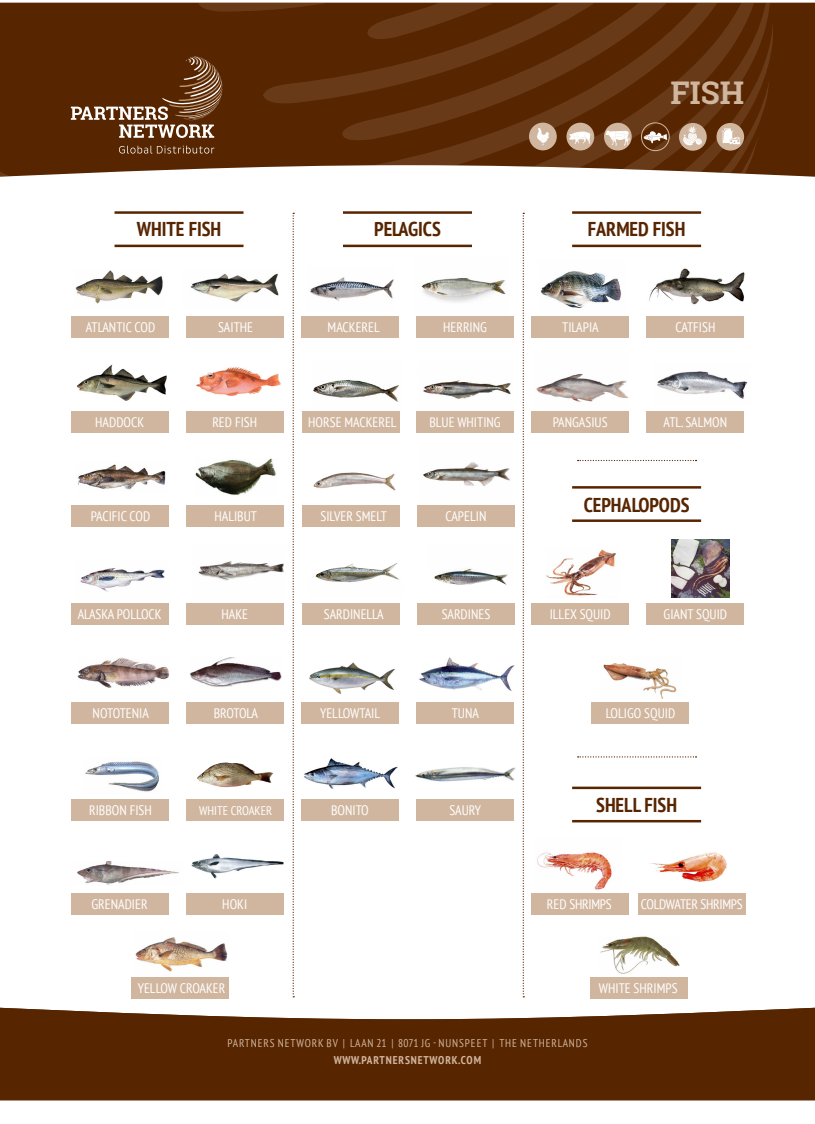
<style>
.page{position:relative;width:815px;height:1124px;background:#fff}
.page>*{position:absolute;margin:0;border:0;box-sizing:border-box;transform-origin:0 0}
.t1{font:700 31.25px "Roboto Slab";color:#d1b69f}
.t2{font:700 condensed 20px "PT Sans";color:#572500}
.t3{font:condensed 13.75px "PT Sans";color:#fff}
.t4{font:condensed 13.75px "PT Sans";letter-spacing:-.02em;color:#fff}
.t5{font:condensed 13.75px "PT Sans";letter-spacing:-.03em;color:#fff}
.t6{font:condensed 12.5px "PT Sans";color:#fff}
.t7{font:condensed 11.25px "PT Sans";letter-spacing:.08em;color:#d1b69f}
.t8{font:700 condensed 11.25px "PT Sans";letter-spacing:.08em;color:#d1b69f}
</style>
<div class="page">
<div style="left:0;top:3px;width:806px;height:174px;background:#572500"></div>
<svg style="left:59px;top:3px;width:728px;height:174px;background:#5d2d0a"></svg>
<svg style="left:253px;top:15px;width:520px;height:162px;background:#5c2b07"></svg>
<svg style="left:190px;top:74px;width:580px;height:103px;background:#663816"></svg>
<svg style="left:119px;top:146px;width:95px;height:7px"></svg>
<svg style="left:71px;top:56px;width:154px;height:82px;background:#704525"></svg>
<img style="left:423px;top:462px;width:87px;height:25px">
<img style="left:536px;top:373px;width:93px;height:29px">
<img style="left:540px;top:270px;width:81px;height:38px">
<img style="left:649px;top:268px;width:96px;height:37px">
<div style="left:71px;top:316px;width:97px;height:22px;background:#d1b69f"></div>
<div style="left:186px;top:316px;width:97px;height:22px;background:#d1b69f"></div>
<img style="left:190px;top:273px;width:89px;height:29px">
<img style="left:75px;top:270px;width:88px;height:34px">
<div style="left:71px;top:411px;width:97px;height:21px;background:#d1b69f"></div>
<div style="left:186px;top:411px;width:97px;height:21px;background:#d1b69f"></div>
<div style="left:71px;top:603px;width:97px;height:21px;background:#d1b69f"></div>
<div style="left:186px;top:603px;width:97px;height:21px;background:#d1b69f"></div>
<div style="left:71px;top:701px;width:97px;height:22px;background:#d1b69f"></div>
<div style="left:186px;top:701px;width:97px;height:22px;background:#d1b69f"></div>
<div style="left:71px;top:799px;width:97px;height:21px;background:#d1b69f"></div>
<div style="left:186px;top:799px;width:97px;height:21px;background:#d1b69f"></div>
<img style="left:77px;top:364px;width:90px;height:36px">
<img style="left:310px;top:277px;width:84px;height:24px">
<img style="left:421px;top:278px;width:85px;height:24px">
<svg style="left:293px;top:213px;width:1px;height:784px"></svg>
<svg style="left:523px;top:213px;width:1px;height:784px"></svg>
<img style="left:80px;top:568px;width:85px;height:24px">
<div style="left:71px;top:505px;width:97px;height:21px;background:#d1b69f"></div>
<div style="left:186px;top:505px;width:97px;height:21px;background:#d1b69f"></div>
<img style="left:191px;top:854px;width:92px;height:24px">
<img style="left:198px;top:561px;width:86px;height:20px">
<div style="left:71px;top:892px;width:97px;height:22px;background:#d1b69f"></div>
<div style="left:186px;top:892px;width:97px;height:22px;background:#d1b69f"></div>
<img style="left:135px;top:937px;width:93px;height:35px">
<div style="left:131px;top:977px;width:98px;height:21px;background:#d1b69f"></div>
<div style="left:301px;top:316px;width:98px;height:22px;background:#d1b69f"></div>
<div style="left:416px;top:316px;width:98px;height:22px;background:#d1b69f"></div>
<div style="left:531px;top:316px;width:98px;height:22px;background:#d1b69f"></div>
<div style="left:647px;top:316px;width:97px;height:22px;background:#d1b69f"></div>
<img style="left:313px;top:379px;width:86px;height:23px">
<img style="left:313px;top:472px;width:83px;height:19px">
<div style="left:302px;top:603px;width:98px;height:21px;background:#d1b69f"></div>
<div style="left:417px;top:603px;width:98px;height:21px;background:#d1b69f"></div>
<img style="left:304px;top:758px;width:93px;height:31px">
<img style="left:419px;top:657px;width:95px;height:34px">
<img style="left:415px;top:767px;width:101px;height:15px">
<div style="left:301px;top:701px;width:98px;height:22px;background:#d1b69f"></div>
<div style="left:301px;top:799px;width:98px;height:21px;background:#d1b69f"></div>
<div style="left:416px;top:701px;width:98px;height:22px;background:#d1b69f"></div>
<div style="left:416px;top:799px;width:98px;height:21px;background:#d1b69f"></div>
<div style="left:647px;top:411px;width:97px;height:21px;background:#d1b69f"></div>
<img style="left:546px;top:549px;width:70px;height:47px">
<img style="left:671px;top:539px;width:59px;height:58px">
<div style="left:531px;top:603px;width:98px;height:21px;background:#d1b69f"></div>
<div style="left:647px;top:603px;width:97px;height:21px;background:#d1b69f"></div>
<img style="left:603px;top:663px;width:74px;height:35px">
<div style="left:592px;top:701px;width:97px;height:22px;background:#d1b69f"></div>
<img style="left:651px;top:852px;width:76px;height:30px">
<img style="left:537px;top:852px;width:75px;height:38px">
<div style="left:531px;top:892px;width:98px;height:22px;background:#d1b69f"></div>
<div style="left:638px;top:892px;width:107px;height:22px;background:#d1b69f"></div>
<img style="left:600px;top:936px;width:80px;height:38px">
<div style="left:590px;top:977px;width:97px;height:21px;background:#d1b69f"></div>
<svg style="left:578px;top:460px;width:119px;height:1px"></svg>
<svg style="left:578px;top:756px;width:119px;height:1px"></svg>
<div style="left:716px;top:123px;width:28px;height:28px;background:#d1b69f;border-radius:50%"></div>
<div style="left:641px;top:122px;width:29px;height:29px;border:1px solid #d1b69f;border-radius:50%"></div>
<div style="left:566px;top:123px;width:28px;height:27px;background:#d1b69f;border-radius:50%"></div>
<div style="left:529px;top:123px;width:28px;height:27px;background:#d1b69f;border-radius:50%"></div>
<div style="left:604px;top:123px;width:28px;height:27px;background:#d1b69f;border-radius:50%"></div>
<div style="left:679px;top:123px;width:28px;height:28px;background:#d1b69f;border-radius:50%"></div>
<svg style="left:414px;top:126px;width:346px;height:51px"></svg>
<svg style="left:0;top:1007px;width:815px;height:93px;background:#653715"></svg>
<hr style="left:572px;top:519px;width:129px;height:3px;background:#572500">
<hr style="left:572px;top:486px;width:129px;height:2px;background:#572500">
<hr style="left:572px;top:244px;width:129px;height:3px;background:#572500">
<hr style="left:572px;top:211px;width:129px;height:3px;background:#572500">
<hr style="left:343px;top:244px;width:129px;height:3px;background:#572500">
<hr style="left:343px;top:211px;width:129px;height:3px;background:#572500">
<hr style="left:115px;top:244px;width:129px;height:3px;background:#572500">
<hr style="left:115px;top:211px;width:129px;height:3px;background:#572500">
<hr style="left:572px;top:819px;width:129px;height:3px;background:#572500">
<hr style="left:572px;top:786px;width:129px;height:3px;background:#572500">
<img style="left:195px;top:458px;width:82px;height:37px">
<img style="left:78px;top:464px;width:88px;height:26px">
<img style="left:85px;top:761px;width:74px;height:31px">
<img style="left:197px;top:762px;width:76px;height:25px">
<img style="left:189px;top:657px;width:93px;height:30px">
<img style="left:77px;top:657px;width:92px;height:30px">
<img style="left:77px;top:861px;width:102px;height:24px">
<img style="left:423px;top:380px;width:88px;height:19px">
<div style="left:302px;top:411px;width:98px;height:21px;background:#d1b69f"></div>
<div style="left:531px;top:411px;width:98px;height:21px;background:#d1b69f"></div>
<div style="left:416px;top:411px;width:98px;height:21px;background:#d1b69f"></div>
<div style="left:302px;top:505px;width:98px;height:21px;background:#d1b69f"></div>
<div style="left:417px;top:505px;width:98px;height:21px;background:#d1b69f"></div>
<img style="left:315px;top:563px;width:84px;height:19px">
<img style="left:434px;top:568px;width:74px;height:17px">
<img style="left:657px;top:371px;width:91px;height:28px">
<img style="left:309px;top:662px;width:86px;height:32px">
<img style="left:196px;top:366px;width:85px;height:30px">
<p class="t1" style="left:671px;top:71px;width:75px">FISH</p>
<p class="t2" style="left:137px;top:216px;width:86px">WHITE FISH</p>
<p class="t2" style="left:374px;top:216px;width:68px">PELAGICS</p>
<p class="t2" style="left:588px;top:216px;width:99px">FARMED FISH</p>
<p class="t3" style="left:86px;top:319px;width:71px">ATLANTIC COD</p>
<p class="t3" style="left:218px;top:319px;width:37px">SAITHE</p>
<p class="t3" style="left:328px;top:319px;width:54px">MACKEREL</p>
<p class="t3" style="left:443px;top:319px;width:45px">HERRING</p>
<p class="t3" style="left:562px;top:319px;width:38px">TILAPIA</p>
<p class="t3" style="left:675px;top:319px;width:41px">CATFISH</p>
<p class="t3" style="left:95px;top:413px;width:50px">HADDOCK</p>
<p class="t3" style="left:212px;top:413px;width:46px">RED FISH</p>
<p class="t3" style="left:308px;top:413px;width:90px">HORSE MACKEREL</p>
<p class="t3" style="left:429px;top:413px;width:73px">BLUE WHITING</p>
<p class="t3" style="left:553px;top:413px;width:56px">PANGASIUS</p>
<p class="t3" style="left:664px;top:413px;width:65px">ATL. SALMON</p>
<p class="t3" style="left:91px;top:507px;width:61px">PACIFIC COD</p>
<p class="t3" style="left:215px;top:507px;width:44px">HALIBUT</p>
<p class="t3" style="left:320px;top:507px;width:68px">SILVER SMELT</p>
<p class="t3" style="left:446px;top:507px;width:42px">CAPELIN</p>
<p class="t2" style="left:584px;top:491px;width:107px">CEPHALOPODS</p>
<p class="t3" style="left:78px;top:605px;width:85px">ALASKA POLLOCK</p>
<p class="t3" style="left:221px;top:605px;width:28px">HAKE</p>
<p class="t3" style="left:324px;top:605px;width:61px">SARDINELLA</p>
<p class="t3" style="left:442px;top:605px;width:50px">SARDINES</p>
<p class="t3" style="left:550px;top:605px;width:62px">ILLEX SQUID</p>
<p class="t3" style="left:664px;top:605px;width:65px">GIANT SQUID</p>
<p class="t3" style="left:93px;top:704px;width:58px">NOTOTENIA</p>
<p class="t5" style="left:214px;top:704px;width:46px">BROTOLA</p>
<p class="t3" style="left:320px;top:704px;width:62px">YELLOWTAIL</p>
<p class="t3" style="left:452px;top:704px;width:29px">TUNA</p>
<p class="t3" style="left:606px;top:704px;width:71px">LOLIGO SQUID</p>
<p class="t3" style="left:89px;top:801px;width:64px">RIBBON FISH</p>
<p class="t6" style="left:199px;top:802px;width:75px">WHITE CROAKER</p>
<p class="t3" style="left:331px;top:801px;width:39px">BONITO</p>
<p class="t3" style="left:449px;top:801px;width:33px">SAURY</p>
<p class="t2" style="left:596px;top:791px;width:82px">SHELL FISH</p>
<p class="t3" style="left:92px;top:895px;width:58px">GRENADIER</p>
<p class="t3" style="left:222px;top:895px;width:26px">HOKI</p>
<p class="t4" style="left:547px;top:895px;width:66px">RED SHRIMPS</p>
<p class="t4" style="left:641px;top:895px;width:103px">COLDWATER SHRIMPS</p>
<p class="t3" style="left:138px;top:979px;width:89px">YELLOW CROAKER</p>
<p class="t3" style="left:599px;top:979px;width:80px">WHITE SHRIMPS</p>
<p class="t7" style="left:227px;top:1035px;width:361px">PARTNERS NETWORK BV | LAAN 21 | 8071 JG - NUNSPEET | THE NETHERLANDS</p>
<p class="t8" style="left:334px;top:1052px;width:149px">WWW.PARTNERSNETWORK.COM</p>
</div>
